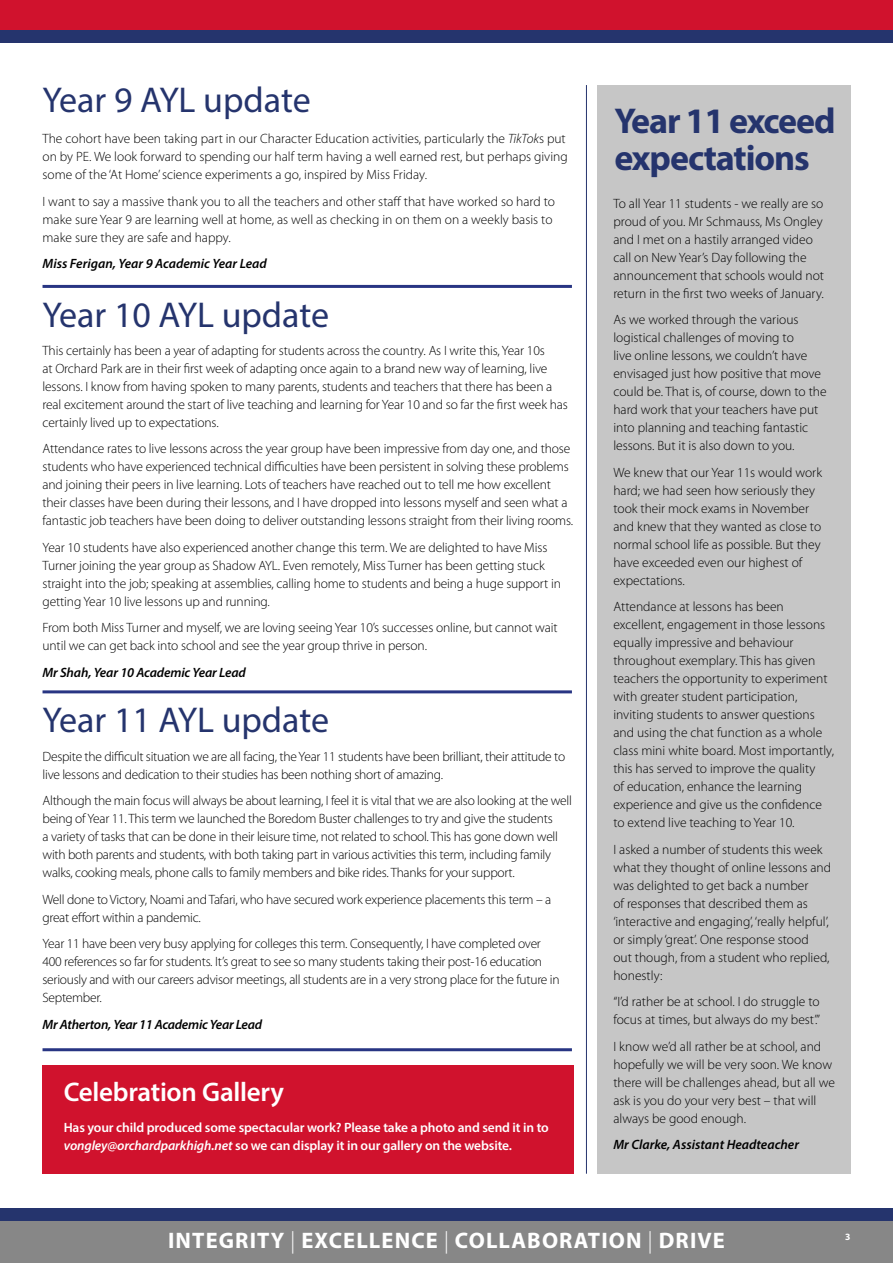
<style>
.page{position:relative;width:893px;height:1263px;background:#fff}
.page>*{position:absolute;margin:0;border:0;box-sizing:border-box;transform-origin:0 0}
.t1{font:36px "Myriad Pro";color:#25346d}
.t2{font:700 36px/37.5px "Myriad Pro";letter-spacing:-.03em;color:#25346d}
.t3{font:600 27px "Myriad Pro";letter-spacing:-.01em;color:#fff}
.t4{font:700 22.5px "Myriad Pro";letter-spacing:.05em;color:#fff}
.t5{font:300 13.5px/18px "Myriad Pro";letter-spacing:-.01em;color:#000}
.t6{font:600 13.5px/18px "Myriad Pro";letter-spacing:-.01em;color:#fff}
.t7{font:italic 600 13.5px "Myriad Pro";letter-spacing:-.01em;color:#000}
.t8{font:700 13.5px "Myriad Arabic";color:#fff}
.s1{font-style:italic}
.s2{font-weight:300}
</style>
<div class="page">
<hr style="left:43px;top:690px;width:529px;height:3px;background:#283583">
<hr style="left:43px;top:1048px;width:529px;height:3px;background:#283583">
<hr style="left:43px;top:285px;width:529px;height:3px;background:#283583">
<hr style="left:586px;top:85px;width:1px;height:1089px;background:#25346d">
<div style="left:597px;top:85px;width:253px;height:1089px;background:#c6c6c6"></div>
<div style="left:0;top:0;width:893px;height:30px;background:#d0122d"></div>
<div style="left:0;top:30px;width:893px;height:13px;background:#25346d"></div>
<div style="left:0;top:1214px;width:893px;height:49px;background:#878787"></div>
<div style="left:0;top:1208px;width:893px;height:12px;background:#25346d"></div>
<div style="left:43px;top:1065px;width:531px;height:109px;background:#d0122d"></div>
<h1 class="t1" style="left:43px;top:78px;width:270px">Year 9 AYL update</h1>
<p class="t5" style="left:43px;top:129px;width:527px">The cohort have been taking part in our Character Education activities, particularly the <span class="s1">TikTok</span>s put on by PE. We look forward to spending our half term having a well earned rest, but perhaps giving some of the ‘At Home’ science experiments a go, inspired by Miss Friday.</p>
<p class="t5" style="left:43px;top:192px;width:514px">I want to say a massive thank you to all the teachers and other staff that have worked so hard to make sure Year 9 are learning well at home, as well as checking in on them on a weekly basis to make sure they are safe and happy.</p>
<p class="t7" style="left:43px;top:255px;width:226px">Miss Ferigan, Year 9 Academic Year Lead</p>
<h1 class="t1" style="left:43px;top:292px;width:288px">Year 10 AYL update</h1>
<p class="t5" style="left:43px;top:341px;width:527px">This certainly has been a year of adapting for students across the country. As I write this, Year 10s<br>at Orchard Park are in their first week of adapting once again to a brand new way of learning, live lessons. I know from having spoken to many parents, students and teachers that there has been a real excitement around the start of live teaching and learning for Year 10 and so far the first week has certainly lived up to expectations.</p>
<p class="t5" style="left:43px;top:439px;width:532px">Attendance rates to live lessons across the year group have been impressive from day one, and those students who have experienced technical difficulties have been persistent in solving these problems and joining their peers in live learning. Lots of teachers have reached out to tell me how excellent their classes have been during their lessons, and I have dropped into lessons myself and seen what a fantastic job teachers have been doing to deliver outstanding lessons straight from their living rooms.</p>
<p class="t5" style="left:43px;top:538px;width:520px">Year 10 students have also experienced another change this term. We are delighted to have Miss Turner joining the year group as Shadow AYL. Even remotely, Miss Turner has been getting stuck straight into the job; speaking at assemblies, calling home to students and being a huge support in getting Year 10 live lessons up and running.</p>
<p class="t5" style="left:43px;top:618px;width:517px">From both Miss Turner and myself, we are loving seeing Year 10’s successes online, but cannot wait until we can get back into school and see the year group thrive in person.</p>
<p class="t7" style="left:43px;top:663px;width:205px">Mr Shah, Year 10 Academic Year Lead</p>
<h1 class="t1" style="left:43px;top:697px;width:288px">Year 11 AYL update</h1>
<p class="t5" style="left:43px;top:747px;width:524px">Despite the difficult situation we are all facing, the Year 11 students have been brilliant, their attitude to live lessons and dedication to their studies has been nothing short of amazing.</p>
<p class="t5" style="left:43px;top:791px;width:531px">Although the main focus will always be about learning, I feel it is vital that we are also looking at the well being of Year 11. This term we launched the Boredom Buster challenges to try and give the students<br>a variety of tasks that can be done in their leisure time, not related to school. This has gone down well with both parents and students, with both taking part in various activities this term, including family walks, cooking meals, phone calls to family members and bike rides. Thanks for your support.</p>
<p class="t5" style="left:43px;top:890px;width:510px">Well done to Victory, Noami and Tafari, who have secured work experience placements this term – a great effort within a pandemic.</p>
<p class="t5" style="left:43px;top:934px;width:519px">Year 11 have been very busy applying for colleges this term. Consequently, I have completed over 400 references so far for students. It’s great to see so many students taking their post-16 education seriously and with our careers advisor meetings, all students are in a very strong place for the future in September.</p>
<p class="t7" style="left:43px;top:1015px;width:221px">Mr Atherton, Year 11 Academic Year Lead</p>
<h2 class="t3" style="left:64px;top:1075px;width:222px">Celebration Gallery</h2>
<p class="t6" style="left:64px;top:1118px;width:487px">Has your child produced some spectacular work? Please take a photo and send it in to <span class="s1">vongley@orchardparkhigh.net</span> so we can display it in our gallery on the website.</p>
<h1 class="t2" style="left:614px;top:101px;width:223px">Year 11 exceed expectations</h1>
<p class="t5" style="left:613px;top:194px;width:212px">To all Year 11 students - we really are so proud of you. Mr Schmauss, Ms Ongley and I met on a hastily arranged video call on New Year’s Day following the announcement that schools would not return in the first two weeks of January.</p>
<p class="t5" style="left:613px;top:311px;width:215px">As we worked through the various logistical challenges of moving to<br>live online lessons, we couldn’t have envisaged just how positive that move could be. That is, of course, down to the hard work that your teachers have put into planning and teaching fantastic lessons. But it is also down to you.</p>
<p class="t5" style="left:613px;top:463px;width:210px">We knew that our Year 11s would work hard; we had seen how seriously they took their mock exams in November and knew that they wanted as close to normal school life as possible. But they have exceeded even our highest of expectations.</p>
<p class="t5" style="left:613px;top:598px;width:222px">Attendance at lessons has been excellent, engagement in those lessons equally impressive and behaviour throughout exemplary. This has given teachers the opportunity to experiment with greater student participation, inviting students to answer questions and using the chat function as a whole class mini white board. Most importantly, this has served to improve the quality<br>of education, enhance the learning experience and give us the confidence to extend live teaching to Year 10.</p>
<p class="t5" style="left:613px;top:840px;width:219px">I asked a number of students this week what they thought of online lessons and was delighted to get back a number<br>of responses that described them as ‘interactive and engaging’, ‘really helpful’, or simply ‘great’. One response stood<br>out though, from a student who replied, honestly:</p>
<p class="t5" style="left:613px;top:993px;width:208px">“I’d rather be at school. I do struggle to focus at times, but always do my best’.”</p>
<p class="t5" style="left:613px;top:1037px;width:223px">I know we’d all rather be at school, and hopefully we will be very soon. We know there will be challenges ahead, but all we ask is you do your very best – that will always be good enough.</p>
<p class="t7" style="left:613px;top:1136px;width:187px">Mr Clarke, Assistant Headteacher</p>
<h3 class="t4" style="left:168px;top:1226px;width:558px">INTEGRITY <span class="s2">|</span> EXCELLENCE <span class="s2">|</span> COLLABORATION <span class="s2">|</span> DRIVE</h3>
<p class="t8" style="left:845px;top:1228px;width:7px">3</p>
</div>
